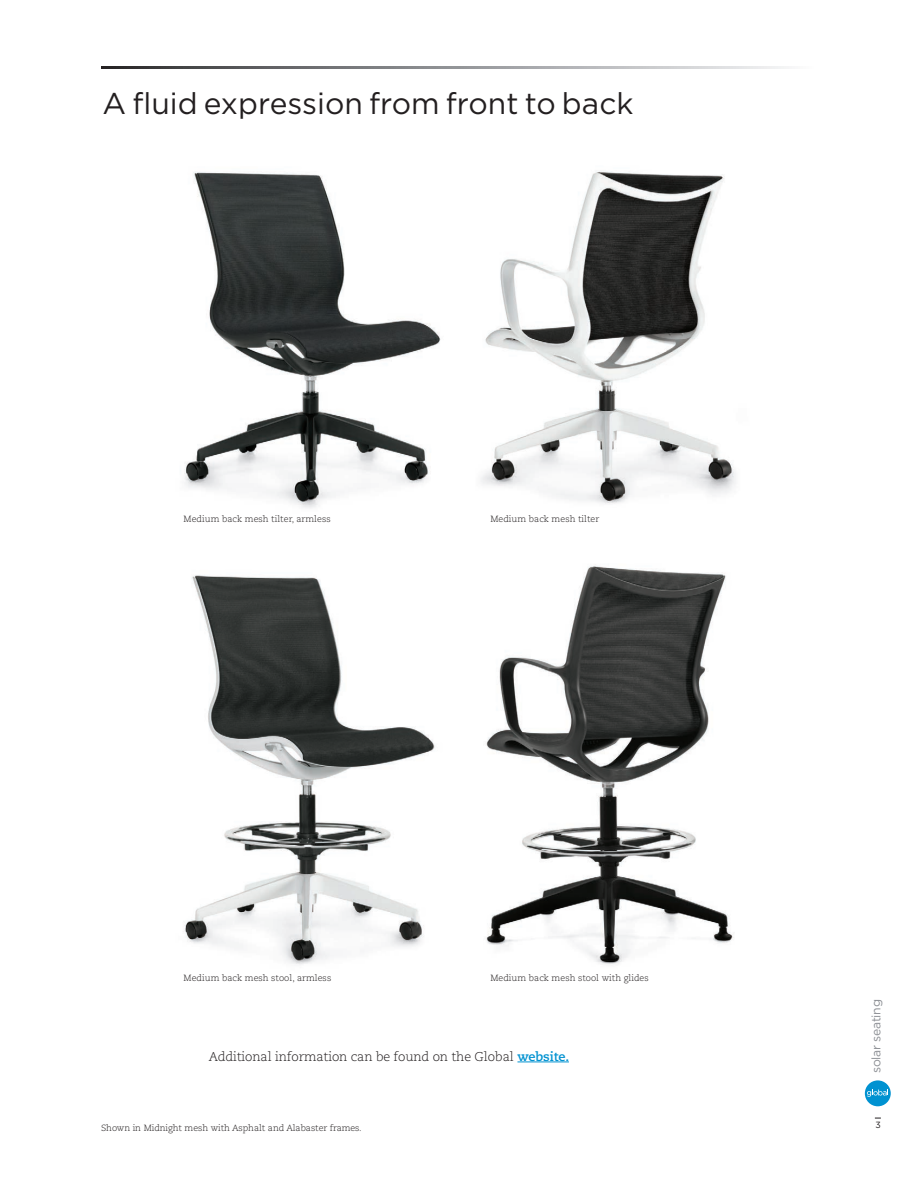
<style>
.page{position:relative;width:918px;height:1188px;background:#fff}
.page>*{position:absolute;margin:0;border:0;box-sizing:border-box;transform-origin:0 0}
.t1{font:30px "Gotham";color:#231f20}
.t2{font:300 12.75px "Caecilia LT Std";letter-spacing:-.01em;color:#231f20}
.t3{font:12.3px "Gotham";letter-spacing:-.025em;color:#8c8f94}
.t4{font:300 9px "Caecilia LT Std";color:#231f20}
.t5{font:9px "Gotham";color:#231f20}
.s1{font-weight:700;color:#0092d1}
</style>
<div class="page">
<img style="left:184px;top:172px;width:257px;height:336px">
<img style="left:481px;top:171px;width:255px;height:333px">
<img style="left:184px;top:575px;width:251px;height:390px">
<img style="left:486px;top:564px;width:248px;height:401px">
<div style="left:865px;top:1080px;width:26px;height:26px;background:#0092d1;border-radius:50%"></div>
<svg style="left:867px;top:1090px;width:21px;height:7px"></svg>
<svg style="left:101px;top:67px;width:685px;height:1px"></svg>
<hr style="left:517px;top:1062px;width:52px;height:1px;background:#0092d1">
<h1 class="t1" style="left:103px;top:84px;width:533px">A fluid expression from front to back</h1>
<p class="t4" style="left:184px;top:513px;width:149px">Medium back mesh tilter, armless</p>
<p class="t4" style="left:490px;top:513px;width:110px">Medium back mesh tilter</p>
<p class="t4" style="left:184px;top:973px;width:149px">Medium back mesh stool, armless</p>
<p class="t4" style="left:490px;top:973px;width:160px">Medium back mesh stool with glides</p>
<h2 class="t2" style="left:209px;top:1049px;width:362px">Additional information can be found on the Global <span class="s1">website.</span></h2>
<p class="t4" style="left:101px;top:1122px;width:262px">Shown in Midnight mesh with Asphalt and Alabaster frames.</p>
<h3 class="t3" style="left:868px;top:1073px;width:75px;rotate:-90deg">solar seating</h3>
<p class="t5" style="left:875px;top:1119px;width:7px">3</p>
</div>
